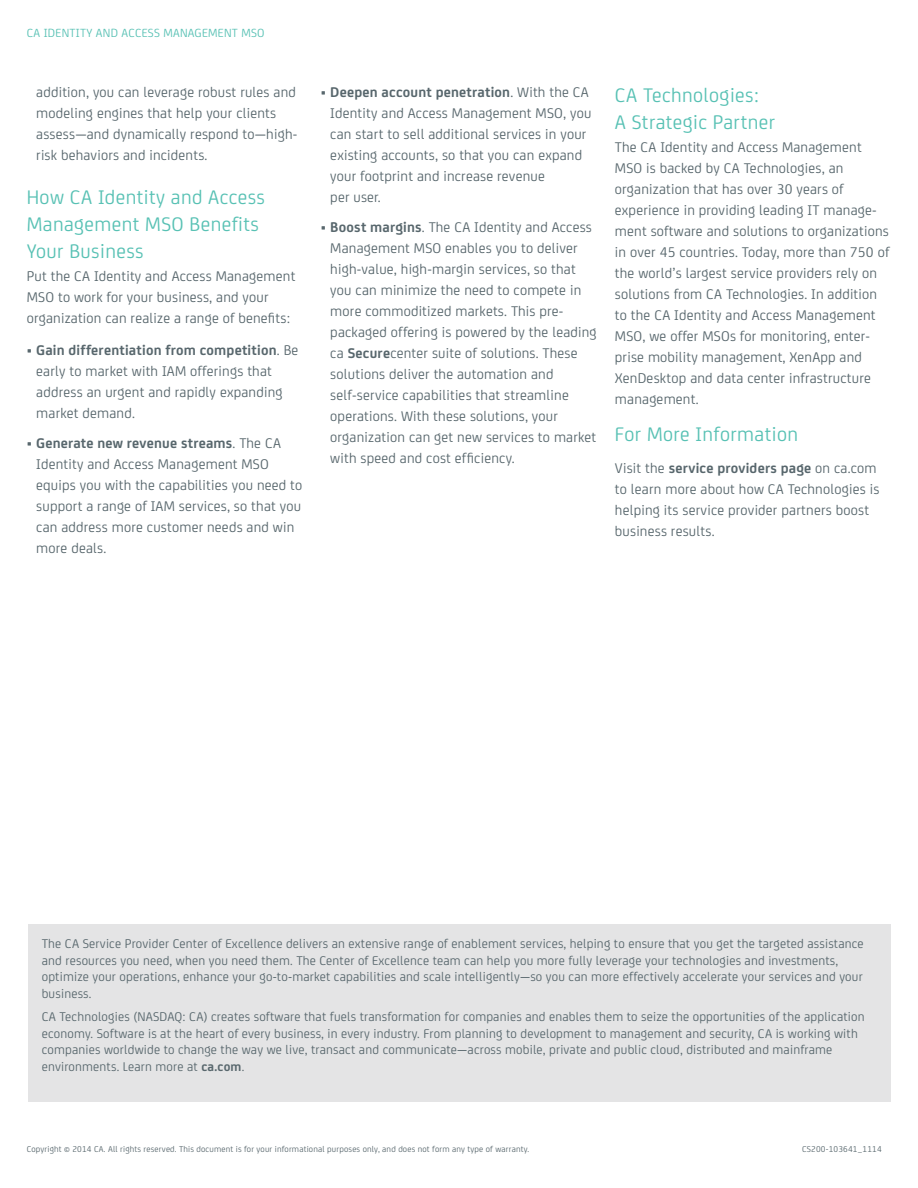
<style>
.page{position:relative;width:918px;height:1188px;background:#fff}
.page>*{position:absolute;margin:0;border:0;box-sizing:border-box;transform-origin:0 0}
.t1{font:21px/27px "CA Sans";letter-spacing:.02em;color:#58c1b4}
.t2{font:15px/21px "CA Sans";letter-spacing:.015em;color:#58676d}
.t3{font:13.5px/16.5px "CA Sans";letter-spacing:.015em;color:#58676d}
.t4{font:12.6px "CA Sans";letter-spacing:.02em;color:#58c1b4}
.t5{font:9px "CA Sans";letter-spacing:.02em;color:#58676d}
.s1{font-weight:700}
</style>
<div class="page">
<div style="left:28px;top:924px;width:863px;height:178px;background:#e4e4e5"></div>
<p class="t4" style="left:27px;top:24px;width:239px">CA IDENTITY AND ACCESS MANAGEMENT MSO</p>
<p class="t2" style="left:36px;top:81px;width:263px">addition, you can leverage robust rules and modeling engines that help your clients assess—and dynamically respond to—high&shy;risk behaviors and incidents.</p>
<h1 class="t1" style="left:27px;top:183px;width:240px">How CA Identity and Access<br>Management MSO Benefits<br>Your Business</h1>
<p class="t2" style="left:27px;top:265px;width:270px">Put the CA Identity and Access Management<br>MSO to work for your business, and your organization can realize a range of benefits:</p>
<p class="t2" style="left:36px;top:339px;width:264px;text-indent:-9px">• <span class="s1">Gain differentiation from competition</span>. Be early to market with IAM offerings that address an urgent and rapidly expanding market demand.</p>
<p class="t2" style="left:36px;top:431px;width:268px;text-indent:-9px">• <span class="s1">Generate new revenue streams</span>. The CA Identity and Access Management MSO equips you with the capabilities you need to support a range of IAM services, so that you can address more customer needs and win more deals.</p>
<p class="t2" style="left:330px;top:81px;width:263px;text-indent:-9px">• <span class="s1">Deepen account penetration</span>. With the CA Identity and Access Management MSO, you can start to sell additional services in your existing accounts, so that you can expand your footprint and increase revenue<br>per user.</p>
<p class="t2" style="left:330px;top:215px;width:268px;text-indent:-9px">• <span class="s1">Boost margins</span>. The CA Identity and Access Management MSO enables you to deliver high-value, high-margin services, so that you can minimize the need to compete in more commoditized markets. This pre&shy;packaged offering is powered by the leading ca <span class="s1">Secure</span>center suite of solutions. These solutions deliver the automation and self-service capabilities that streamline operations. With these solutions, your organization can get new services to market with speed and cost efficiency.</p>
<h1 class="t1" style="left:615px;top:80px;width:162px">CA Technologies:<br>A Strategic Partner</h1>
<p class="t2" style="left:615px;top:135px;width:276px">The CA Identity and Access Management MSO is backed by CA Technologies, an organization that has over 30 years of experience in providing leading IT manage&shy;ment software and solutions to organizations in over 45 countries. Today, more than 750 of the world’s largest service providers rely on solutions from CA Technologies. In addition to the CA Identity and Access Management MSO, we offer MSOs for monitoring, enter&shy;prise mobility management, XenApp and XenDesktop and data center infrastructure management.</p>
<h1 class="t1" style="left:615px;top:420px;width:185px">For More Information</h1>
<p class="t2" style="left:615px;top:456px;width:266px">Visit the <span class="s1">service providers page</span> on ca.com to learn more about how CA Technologies is helping its service provider partners boost business results.</p>
<p class="t3" style="left:42px;top:935px;width:823px">The CA Service Provider Center of Excellence delivers an extensive range of enablement services, helping to ensure that you get the targeted assistance and resources you need, when you need them. The Center of Excellence team can help you more fully leverage your technologies and investments, optimize your operations, enhance your go-to-market capabilities and scale intelligently—so you can more effectively accelerate your services and your business.</p>
<p class="t3" style="left:42px;top:1008px;width:824px">CA Technologies (NASDAQ: CA) creates software that fuels transformation for companies and enables them to seize the opportunities of the application economy. Software is at the heart of every business, in every industry. From planning to development to management and security, CA is working with companies worldwide to change the way we live, transact and communicate—across mobile, private and public cloud, distributed and mainframe environments. Learn more at <span class="s1">ca.com</span>.</p>
<p class="t5" style="left:27px;top:1142px;width:504px">Copyright © 2014 CA. All rights reserved. This document is for your informational purposes only, and does not form any type of warranty.</p>
<p class="t5" style="left:802px;top:1142px;width:81px">CS200-103641_1114</p>
</div>
